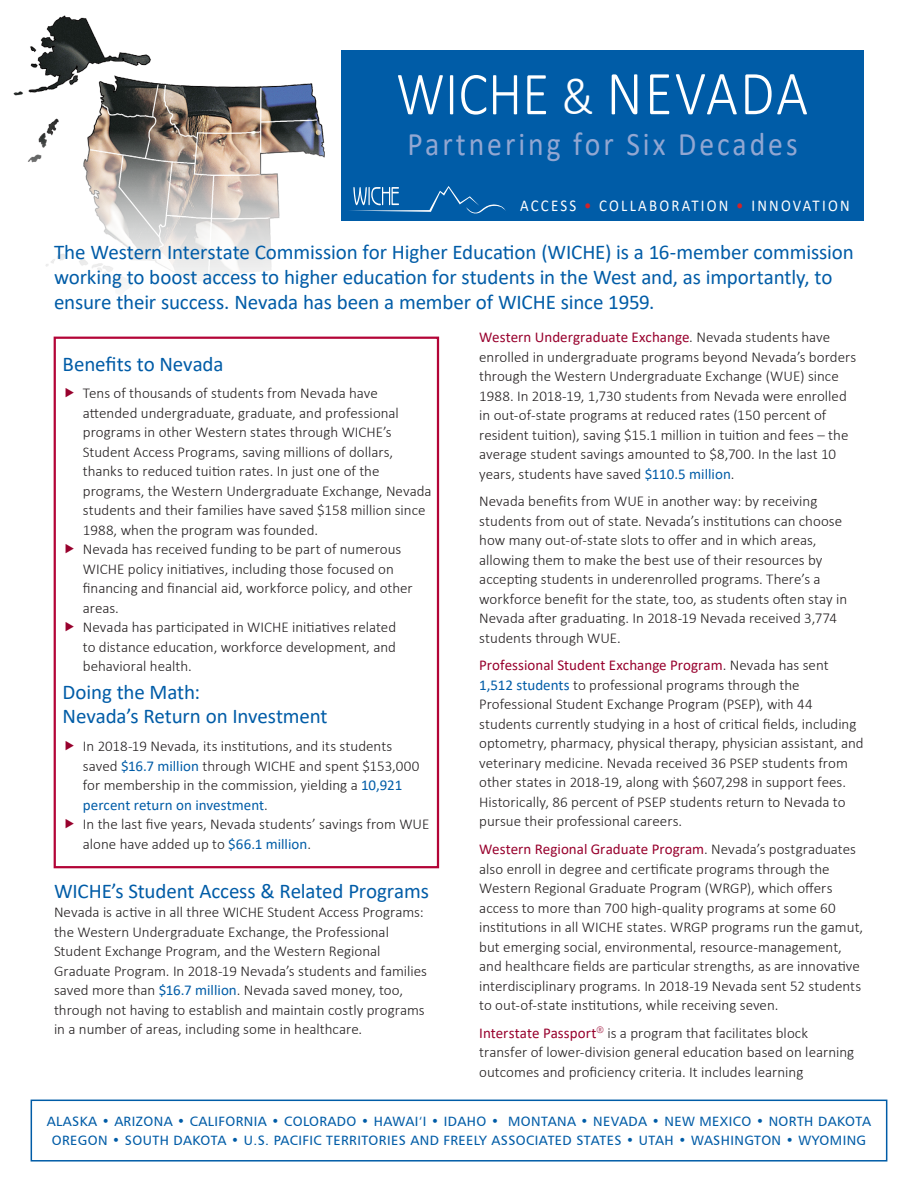
<style>
.page{position:relative;width:918px;height:1188px;background:#fff}
.page>*{position:absolute;margin:0;border:0;box-sizing:border-box;transform-origin:0 0}
.t1{font:300 63px "Calibri";letter-spacing:.04em;color:#fff;scale:.9 1}
.t2{font:33px "Calibri";letter-spacing:.1em;color:#92a7d2;scale:.9 1}
.body_text{font:21px/25.2px "Calibri";letter-spacing:-.005em;color:#005ca7}
.box_subhead{font:21px/24px "Calibri";letter-spacing:-.01em;color:#005ca7}
.new_para_hed{font:21px "Calibri";letter-spacing:-.01em;color:#005ca7}
.t3{font:16.5px "Calibri";letter-spacing:.15em;color:#fff;scale:.9 1}
.body_text-2{font:300 15px/19.5px "Calibri";color:#231f20}
.t4{font:13.5px/19.5px "Humanist 777 BT Roman B";letter-spacing:.03em;color:#005ca7;text-align:center}
.s1{font-size:61.5px}
.s2{font-size:54px}
.s3{color:#d1232a}
.s4{font-weight:400;color:#005ca7}
.s5{font-weight:400;color:#98012d}
.s6{font-family:"Humanist 777 BT Light B"}
</style>
<div class="page">
<div style="left:31px;top:1100px;width:856px;height:62px;border:2px solid #005ca7"></div>
<img style="left:14px;top:15px;width:309px;height:116px">
<svg style="left:27px;top:131px;width:351px;height:242px"></svg>
<div style="left:341px;top:50px;width:523px;height:171px;background:#005ca7"></div>
<svg style="left:350px;top:186px;width:156px;height:28px"></svg>
<div style="left:54px;top:337px;width:385px;height:531px;border:2px solid #b30437"></div>
<p class="t1" style="left:396px;top:54px;width:459px"><span class="s1">WICHE</span> <span class="s2">&amp;</span> NEVADA</p>
<p class="t2" style="left:408px;top:122px;width:435px">Partnering for Six Decades</p>
<p class="t3" style="left:520px;top:194px;width:368px">ACCESS <span class="s3">•</span> COLLABORATION <span class="s3">•</span> INNOVATION</p>
<p class="body_text" style="left:54px;top:239px;width:802px">The Western Interstate Commission for Higher Education (WICHE) is a 16-member commission working to boost access to higher education for students in the West and, as importantly, to ensure their success. Nevada has been a member of WICHE since 1959.</p>
<p class="box_subhead" style="left:63px;top:351px;width:162px">Benefits to Nevada</p>
<p class="body_text-2" style="left:83px;top:384px;width:350px">Tens of thousands of students from Nevada have attended undergraduate, graduate, and professional programs in other Western states through WICHE’s Student Access Programs, saving millions of dollars, thanks to reduced tuition rates. In just one of the programs, the Western Undergraduate Exchange, Nevada students and their families have saved $158 million since 1988, when the program was founded.</p>
<p class="body_text-2" style="left:83px;top:540px;width:331px">Nevada has received funding to be part of numerous WICHE policy initiatives, including those focused on financing and financial aid, workforce policy, and other areas.</p>
<p class="body_text-2" style="left:83px;top:618px;width:315px;text-align:justify">Nevada has participated in WICHE initiatives related to distance education, workforce development, and behavioral health.</p>
<p class="box_subhead" style="left:63px;top:680px;width:267px">Doing the Math:<br>Nevada’s Return on Investment</p>
<p class="body_text-2" style="left:83px;top:736px;width:338px">In 2018-19 Nevada, its institutions, and its students saved <span class="s4">$16.7 million</span> through WICHE and spent $153,000 for membership in the commission, yielding a <span class="s4">10,921 percent return on investment</span>.</p>
<p class="body_text-2" style="left:83px;top:814px;width:348px">In the last five years, Nevada students’ savings from WUE alone have added up to <span class="s4">$66.1 million</span>.</p>
<p class="new_para_hed" style="left:54px;top:876px;width:376px">WICHE’s Student Access &amp; Related Programs</p>
<p class="body_text-2" style="left:54px;top:902px;width:375px">Nevada is active in all three WICHE Student Access Programs: the Western Undergraduate Exchange, the Professional Student Exchange Program, and the Western Regional Graduate Program. In 2018-19 Nevada’s students and families saved more than <span class="s4">$16.7 million</span>. Nevada saved money, too, through not having to establish and maintain costly programs in a number of areas, including some in healthcare.</p>
<p class="body_text-2" style="left:479px;top:327px;width:379px"><span class="s5">Western Undergraduate Exchange</span>. Nevada students have enrolled in undergraduate programs beyond Nevada’s borders through the Western Undergraduate Exchange (WUE) since 1988. In 2018-19, 1,730 students from Nevada were enrolled in out-of-state programs at reduced rates (150 percent of resident tuition), saving $15.1 million in tuition and fees – the average student savings amounted to $8,700. In the last 10 years, students have saved <span class="s4">$110.5 million</span>.</p>
<p class="body_text-2" style="left:479px;top:491px;width:370px">Nevada benefits from WUE in another way: by receiving students from out of state. Nevada’s institutions can choose how many out-of-state slots to offer and in which areas, allowing them to make the best use of their resources by accepting students in underenrolled programs. There’s a workforce benefit for the state, too, as students often stay in Nevada after graduating. In 2018-19 Nevada received 3,774 students through WUE.</p>
<p class="body_text-2" style="left:479px;top:656px;width:386px"><span class="s5">Professional Student Exchange Program</span>. Nevada has sent <span class="s4">1,512 students</span> to professional programs through the Professional Student Exchange Program (PSEP), with 44 students currently studying in a host of critical fields, including optometry, pharmacy, physical therapy, physician assistant, and veterinary medicine. Nevada received 36 PSEP students from other states in 2018-19, along with $607,298 in support fees.<br>Historically, 86 percent of PSEP students return to Nevada to pursue their professional careers.</p>
<p class="body_text-2" style="left:479px;top:839px;width:385px"><span class="s5">Western Regional Graduate Program</span>. Nevada’s postgraduates also enroll in degree and certificate programs through the Western Regional Graduate Program (WRGP), which offers access to more than 700 high-quality programs at some 60 institutions in all WICHE states. WRGP programs run the gamut, but emerging social, environmental, resource-management, and healthcare fields are particular strengths, as are innovative interdisciplinary programs. In 2018-19 Nevada sent 52 students to out-of-state institutions, while receiving seven.</p>
<p class="body_text-2" style="left:479px;top:1023px;width:377px"><span class="s5">Interstate Passport</span><sup>®</sup> is a program that facilitates block transfer of lower-division general education based on learning outcomes and proficiency criteria. It includes learning</p>
<p class="t4" style="left:47px;top:1111px;width:826px">ALASKA • ARIZONA • CALIFORNIA • COLORADO • HAWAI<span class="s6">‘</span>I • IDAHO • MONTANA • NEVADA • NEW MEXICO • NORTH DAKOTA<br>OREGON • SOUTH DAKOTA • U.S. PACIFIC TERRITORIES AND FREELY ASSOCIATED STATES • UTAH • WASHINGTON • WYOMING</p>
</div>
